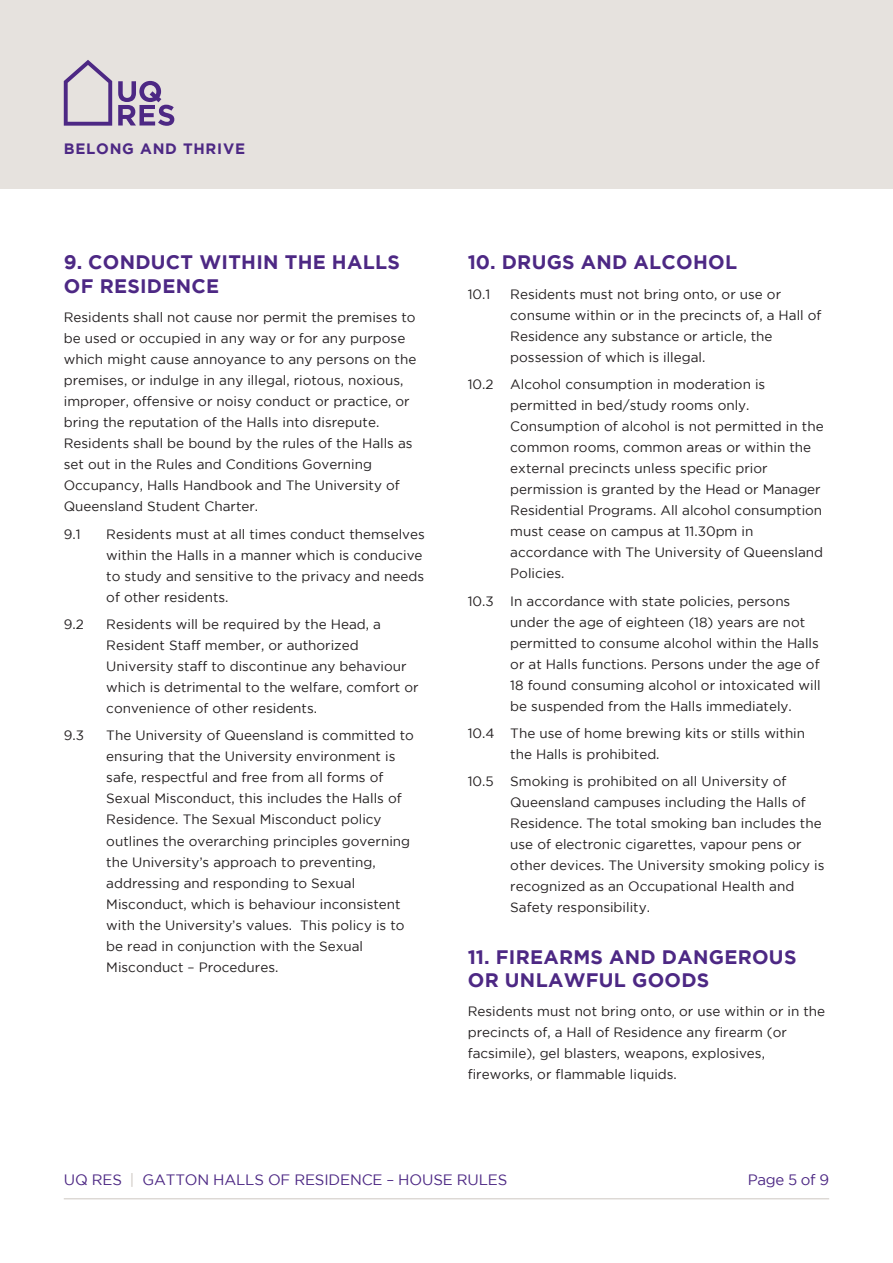
<style>
.page{position:relative;width:893px;height:1263px;background:#fff}
.page>*{position:absolute;margin:0;border:0;box-sizing:border-box;transform-origin:0 0}
.t1{font:700 19.5px/23.4px "Gotham";letter-spacing:.015em;color:#4d2884}
.t2{font:15px "Gotham";letter-spacing:-.01em;color:#4d2884}
.t3{font:700 15px "Gotham";letter-spacing:.05em;color:#4d2884}
.Copy{font:13.5px/21px "Gotham";color:#231f20}
.s1{color:#cdc7c1}
</style>
<div class="page">
<div style="left:0;top:0;width:893px;height:189px;background:#e6e2de"></div>
<hr style="left:64px;top:1198px;width:765px;height:1px;background:#cdc7c1">
<svg style="left:64px;top:60px;width:48px;height:66px"></svg>
<svg style="left:118px;top:81px;width:56px;height:45px"></svg>
<p class="t3" style="left:64px;top:140px;width:183px">BELONG AND THRIVE</p>
<p class="t1" style="left:64px;top:250px;width:338px">9. CONDUCT WITHIN THE HALLS<br>OF RESIDENCE</p>
<p class="Copy" style="left:64px;top:307px;width:354px">Residents shall not cause nor permit the premises to be used or occupied in any way or for any purpose which might cause annoyance to any persons on the premises, or indulge in any illegal, riotous, noxious, improper, offensive or noisy conduct or practice, or bring the reputation of the Halls into disrepute.<br>Residents shall be bound by the rules of the Halls as set out in the Rules and Conditions Governing Occupancy, Halls Handbook and The University of Queensland Student Charter.</p>
<p class="Copy" style="left:64px;top:523px;width:18px">9.1</p>
<p class="Copy" style="left:106px;top:523px;width:320px">Residents must at all times conduct themselves within the Halls in a manner which is conducive to study and sensitive to the privacy and needs of other residents.</p>
<p class="Copy" style="left:64px;top:614px;width:22px">9.2</p>
<p class="Copy" style="left:106px;top:614px;width:314px">Residents will be required by the Head, a Resident Staff member, or authorized University staff to discontinue any behaviour which is detrimental to the welfare, comfort or convenience of other residents.</p>
<p class="Copy" style="left:64px;top:725px;width:22px">9.3</p>
<p class="Copy" style="left:106px;top:725px;width:309px">The University of Queensland is committed to ensuring that the University environment is safe, respectful and free from all forms of Sexual Misconduct, this includes the Halls of Residence. The Sexual Misconduct policy outlines the overarching principles governing the University’s approach to preventing, addressing and responding to Sexual Misconduct, which is behaviour inconsistent with the University’s values. This policy is to be read in conjunction with the Sexual Misconduct – Procedures.</p>
<p class="t1" style="left:468px;top:250px;width:271px">10. DRUGS AND ALCOHOL</p>
<p class="Copy" style="left:468px;top:283px;width:24px">10.1</p>
<p class="Copy" style="left:510px;top:283px;width:313px">Residents must not bring onto, or use or consume within or in the precincts of, a Hall of Residence any substance or article, the possession of which is illegal.</p>
<p class="Copy" style="left:510px;top:374px;width:315px;text-indent:-43px">10.2 Alcohol consumption in moderation is permitted in bed/study rooms only.<br>Consumption of alcohol is not permitted in the common rooms, common areas or within the external precincts unless specific prior permission is granted by the Head or Manager Residential Programs. All alcohol consumption must cease on campus at 11.30pm in accordance with The University of Queensland Policies.</p>
<p class="Copy" style="left:510px;top:590px;width:312px;text-indent:-43px">10.3 In accordance with state policies, persons under the age of eighteen (18) years are not permitted to consume alcohol within the Halls or at Halls functions. Persons under the age of 18 found consuming alcohol or intoxicated will be suspended from the Halls immediately.</p>
<p class="Copy" style="left:510px;top:723px;width:296px;text-indent:-43px">10.4 The use of home brewing kits or stills within the Halls is prohibited.</p>
<p class="Copy" style="left:510px;top:771px;width:316px;text-indent:-43px">10.5 Smoking is prohibited on all University of Queensland campuses including the Halls of Residence. The total smoking ban includes the use of electronic cigarettes, vapour pens or other devices. The University smoking policy is recognized as an Occupational Health and Safety responsibility.</p>
<p class="t1" style="left:468px;top:944px;width:330px">11. FIREARMS AND DANGEROUS<br>OR UNLAWFUL GOODS</p>
<p class="Copy" style="left:468px;top:1001px;width:359px">Residents must not bring onto, or use within or in the precincts of, a Hall of Residence any firearm (or facsimile), gel blasters, weapons, explosives, fireworks, or flammable liquids.</p>
<p class="t2" style="left:64px;top:1171px;width:445px">UQ RES <span class="s1">|</span> GATTON HALLS OF RESIDENCE – HOUSE RULES</p>
<p class="t2" style="left:748px;top:1171px;width:83px">Page 5 of 9</p>
</div>
